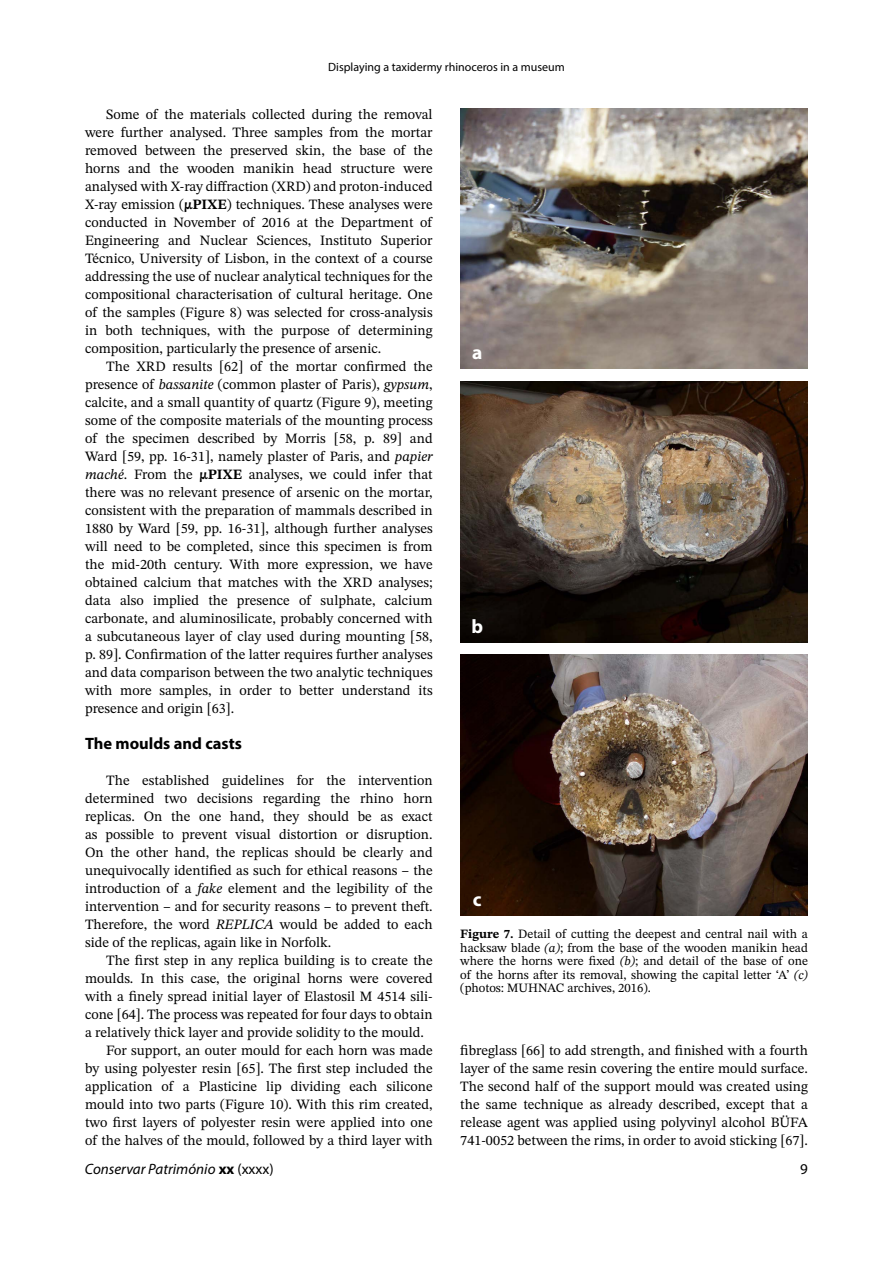
<style>
.page{position:relative;width:893px;height:1263px;background:#fff}
.page>*{position:absolute;margin:0;border:0;box-sizing:border-box;transform-origin:0 0}
.t1{font:700 19.5px "Myriad Pro";color:#fff}
.t2{font:700 16.5px "Myriad Pro";color:#000}
.t3{font:italic 15px "Myriad Pro";color:#000}
.t4{font:15px "Myriad Pro";color:#000}
.t5{font:14.25px/18px "STIX Two Text";color:#000;text-align:justify}
.t6{font:12.75px/13.5px "STIX Two Text";color:#000;text-align:justify}
.t7{font:12px "Myriad Pro";color:#000}
.s1{font-weight:700}
.s2{font-style:italic}
.s3{font-weight:700;font-style:normal}
.s4{font-style:normal}
</style>
<div class="page">
<img style="left:460px;top:108px;width:348px;height:261px">
<img style="left:460px;top:381px;width:348px;height:261px">
<img style="left:460px;top:655px;width:348px;height:261px">
<p class="t7" style="left:328px;top:59px;width:238px">Displaying a taxidermy rhinoceros in a museum</p>
<p class="t5" style="left:85px;top:105px;width:349px;text-indent:21px">Some of the materials collected during the removal were further analysed. Three samples from the mortar removed between the preserved skin, the base of the horns and the wooden manikin head structure were analysed with X-ray diffraction (XRD) and proton-induced X-ray emission (<span class="s1">µPIXE</span>) techniques. These analyses were conducted in November of 2016 at the Department of Engineering and Nuclear Sciences, Instituto Superior Técnico, University of Lisbon, in the context of a course addressing the use of nuclear analytical techniques for the compositional characterisation of cultural heritage. One of the samples (Figure 8) was selected for cross-analysis in both techniques, with the purpose of determining composition, particularly the presence of arsenic.</p>
<p class="t5" style="left:85px;top:357px;width:349px;text-indent:21px">The XRD results [62] of the mortar confirmed the presence of <span class="s2">bassanite</span> (common plaster of Paris), <span class="s2">gypsum</span>, calcite, and a small quantity of quartz (Figure 9), meeting some of the composite materials of the mounting process of the specimen described by Morris [58, p. 89] and Ward [59, pp. 16-31], namely plaster of Paris, and <span class="s2">papier maché</span>. From the <span class="s1">µPIXE</span> analyses, we could infer that there was no relevant presence of arsenic on the mortar, consistent with the preparation of mammals described in 1880 by Ward [59, pp. 16-31], although further analyses will need to be completed, since this specimen is from the mid-20th century. With more expression, we have obtained calcium that matches with the XRD analyses; data also implied the presence of sulphate, calcium carbonate, and aluminosilicate, probably concerned with a subcutaneous layer of clay used during mounting [58, p. 89]. Confirmation of the latter requires further analyses and data comparison between the two analytic techniques with more samples, in order to better understand its presence and origin [63].</p>
<p class="t2" style="left:85px;top:733px;width:158px">The moulds and casts</p>
<p class="t5" style="left:85px;top:771px;width:349px;text-indent:21px">The established guidelines for the intervention determined two decisions regarding the rhino horn replicas. On the one hand, they should be as exact as possible to prevent visual distortion or disruption.<br>On the other hand, the replicas should be clearly and unequivocally identified as such for ethical reasons – the introduction of a <span class="s2">fake</span> element and the legibility of the intervention – and for security reasons – to prevent theft.<br>Therefore, the word <span class="s2">REPLICA</span> would be added to each side of the replicas, again like in Norfolk.</p>
<p class="t5" style="left:106px;top:951px;width:328px">The first step in any replica building is to create the</p>
<p class="t5" style="left:85px;top:969px;width:349px">moulds. In this case, the original horns were covered</p>
<p class="t5" style="left:85px;top:987px;width:349px">with a finely spread initial layer of Elastosil M 4514 sili-</p>
<p class="t5" style="left:85px;top:1005px;width:349px">cone [64]. The process was repeated for four days to obtain</p>
<p class="t5" style="left:85px;top:1023px;width:341px">a relatively thick layer and provide solidity to the mould.</p>
<p class="t5" style="left:106px;top:1041px;width:328px">For support, an outer mould for each horn was made</p>
<p class="t5" style="left:85px;top:1059px;width:349px">by using polyester resin [65]. The first step included the</p>
<p class="t5" style="left:85px;top:1077px;width:349px">application of a Plasticine lip dividing each silicone</p>
<p class="t5" style="left:85px;top:1095px;width:349px">mould into two parts (Figure 10). With this rim created,</p>
<p class="t5" style="left:85px;top:1113px;width:349px">two first layers of polyester resin were applied into one</p>
<p class="t5" style="left:85px;top:1131px;width:349px">of the halves of the mould, followed by a third layer with</p>
<p class="t3" style="left:85px;top:1160px;width:190px">Conservar Património <span class="s3">xx</span> <span class="s4">(xxxx)</span></p>
<h1 class="t1" style="left:472px;top:340px;width:12px">a</h1>
<h1 class="t1" style="left:471px;top:613px;width:13px">b</h1>
<h1 class="t1" style="left:473px;top:887px;width:10px">c</h1>
<p class="t6" style="left:460px;top:927px;width:349px"><span class="s1">Figure 7.</span> Detail of cutting the deepest and central nail with a hacksaw blade <span class="s2">(a)</span>; from the base of the wooden manikin head where the horns were fixed <span class="s2">(b)</span>; and detail of the base of one of the horns after its removal, showing the capital letter ‘A’ <span class="s2">(c) </span>(photos: MUHNAC archives, 2016).</p>
<p class="t5" style="left:460px;top:1041px;width:349px">fibreglass [66] to add strength, and finished with a fourth layer of the same resin covering the entire mould surface.<br>The second half of the support mould was created using the same technique as already described, except that a release agent was applied using polyvinyl alcohol BÜFA 741-0052 between the rims, in order to avoid sticking [67].</p>
<p class="t4" style="left:800px;top:1160px;width:9px">9</p>
</div>
